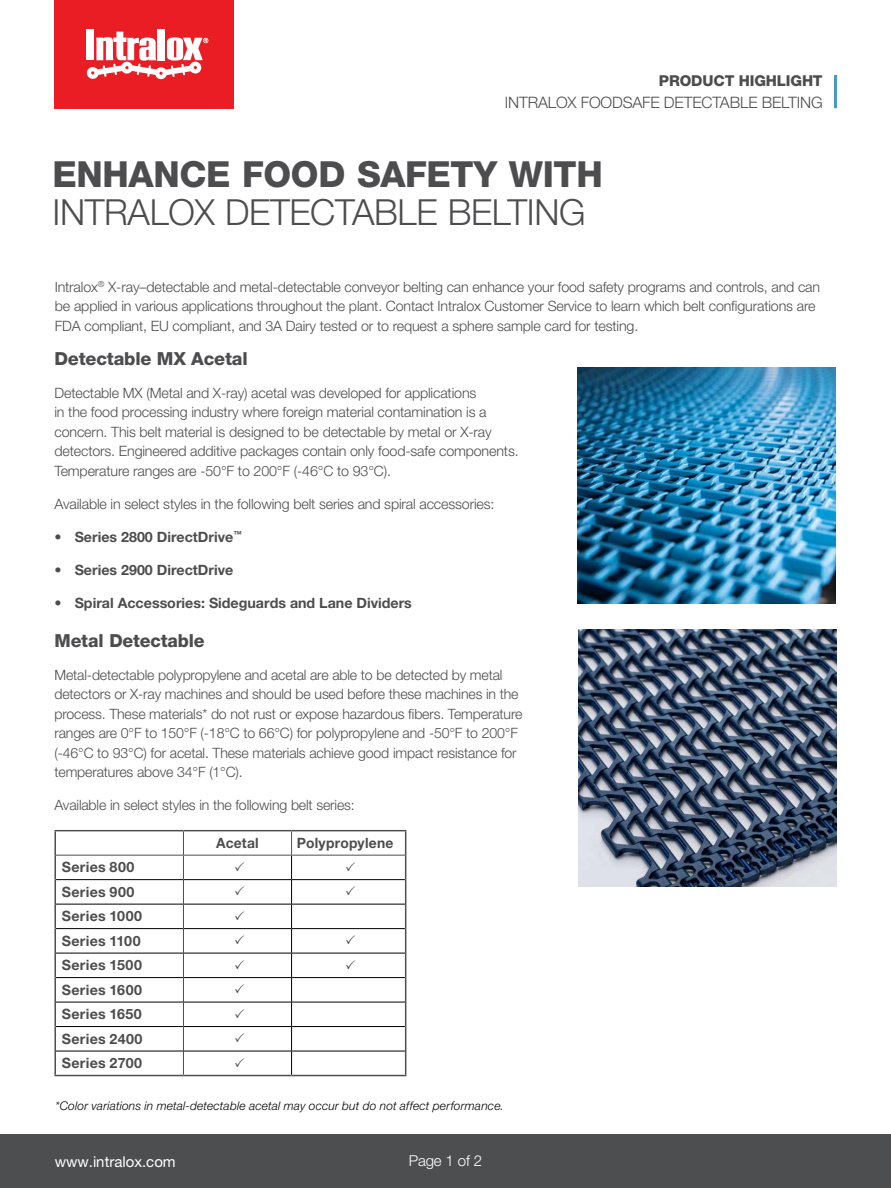
<style>
.page{position:relative;width:891px;height:1188px;background:#fff}
.page>*{position:absolute;margin:0;border:0;box-sizing:border-box;transform-origin:0 0}
.t1{font:300 36px "Helvetica Neue LT Pro";letter-spacing:-.01em;color:#4d4d4f}
.t2{font:800 36px "Helvetica Neue LT Pro";letter-spacing:-.01em;color:#4d4d4f}
.t3{font:800 18px "Helvetica Neue LT Pro";letter-spacing:-.01em;color:#4d4d4f}
.t4{font:300 15.75px "Helvetica Neue LT Pro";letter-spacing:-.01em;color:#4d4d4f}
.t5{font:800 15px "Helvetica Neue LT Pro";letter-spacing:-.01em;color:#4d4d4f}
.t6{font:15px "Helvetica Neue LT Pro";color:#fff}
.t7{font:300 15px "Helvetica Neue LT Pro";letter-spacing:-.01em;color:#fff}
.t8{font:300 14.25px/19.5px "Helvetica Neue LT Pro";letter-spacing:-.01em;color:#4d4d4f}
.t9{font:700 14.25px/24.5px "Helvetica Neue LT Pro";color:#4d4d4f}
.t10{font:700 14.25px "Helvetica Neue LT Pro";letter-spacing:.02em;color:#4d4d4f}
.t11{font:italic 300 12px "Helvetica Neue LT Pro";letter-spacing:.015em;color:#000}
</style>
<div class="page">
<img style="left:578px;top:367px;width:258px;height:236px">
<hr style="left:56px;top:879px;width:127px;height:1px;background:#000">
<hr style="left:184px;top:879px;width:108px;height:1px;background:#000">
<hr style="left:292px;top:879px;width:113px;height:1px;background:#000">
<hr style="left:56px;top:904px;width:127px;height:1px;background:#000">
<hr style="left:184px;top:904px;width:108px;height:1px;background:#000">
<hr style="left:292px;top:904px;width:113px;height:1px;background:#000">
<hr style="left:56px;top:928px;width:127px;height:1px;background:#000">
<hr style="left:184px;top:928px;width:108px;height:1px;background:#000">
<hr style="left:292px;top:928px;width:113px;height:1px;background:#000">
<hr style="left:56px;top:953px;width:127px;height:1px;background:#000">
<hr style="left:184px;top:953px;width:108px;height:1px;background:#000">
<hr style="left:292px;top:953px;width:113px;height:1px;background:#000">
<hr style="left:56px;top:977px;width:127px;height:1px;background:#000">
<hr style="left:184px;top:977px;width:108px;height:1px;background:#000">
<hr style="left:292px;top:977px;width:113px;height:1px;background:#000">
<hr style="left:56px;top:1002px;width:127px;height:1px;background:#000">
<hr style="left:184px;top:1002px;width:108px;height:1px;background:#000">
<hr style="left:292px;top:1002px;width:113px;height:1px;background:#000">
<hr style="left:56px;top:1026px;width:127px;height:1px;background:#000">
<hr style="left:184px;top:1026px;width:108px;height:1px;background:#000">
<hr style="left:292px;top:1026px;width:113px;height:1px;background:#000">
<hr style="left:56px;top:1051px;width:127px;height:1px;background:#000">
<hr style="left:184px;top:1051px;width:108px;height:1px;background:#000">
<hr style="left:292px;top:1051px;width:113px;height:1px;background:#000">
<hr style="left:54px;top:855px;width:2px;height:25px;background:#4d4e4f">
<hr style="left:54px;top:880px;width:2px;height:24px;background:#4d4e4f">
<hr style="left:54px;top:904px;width:2px;height:25px;background:#4d4e4f">
<hr style="left:54px;top:929px;width:2px;height:24px;background:#4d4e4f">
<hr style="left:54px;top:953px;width:2px;height:25px;background:#4d4e4f">
<hr style="left:54px;top:978px;width:2px;height:24px;background:#4d4e4f">
<hr style="left:54px;top:1002px;width:2px;height:25px;background:#4d4e4f">
<hr style="left:54px;top:1027px;width:2px;height:24px;background:#4d4e4f">
<hr style="left:54px;top:1051px;width:2px;height:24px;background:#4d4e4f">
<hr style="left:54px;top:1075px;width:129px;height:1px;background:#4d4e4f">
<hr style="left:183px;top:1075px;width:109px;height:1px;background:#4d4e4f">
<hr style="left:292px;top:1075px;width:114px;height:1px;background:#4d4e4f">
<hr style="left:54px;top:830px;width:129px;height:1px;background:#4d4e4f">
<hr style="left:54px;top:831px;width:2px;height:24px;background:#4d4e4f">
<hr style="left:183px;top:830px;width:109px;height:1px;background:#4d4e4f">
<hr style="left:292px;top:830px;width:114px;height:1px;background:#4d4e4f">
<svg style="left:405px;top:831px;width:1px;height:244px"></svg>
<svg style="left:183px;top:831px;width:1px;height:244px"></svg>
<svg style="left:291px;top:831px;width:1px;height:244px"></svg>
<hr style="left:56px;top:855px;width:127px;height:1px;background:#4d4d4f">
<hr style="left:183px;top:855px;width:109px;height:1px;background:#4d4d4f">
<hr style="left:292px;top:855px;width:113px;height:1px;background:#4d4d4f">
<hr style="left:834px;top:75px;width:3px;height:33px;background:#479ebc">
<div style="left:0;top:1134px;width:891px;height:54px;background:#4d4e4f"></div>
<div style="left:55px;top:0;width:179px;height:108px;background:#ea1c24"></div>
<div style="left:87px;top:29px;width:7px;height:7px;background:#fff"></div>
<div style="left:158px;top:29px;width:7px;height:31px;background:#fff"></div>
<svg style="left:87px;top:32px;width:121px;height:47px"></svg>
<img style="left:579px;top:630px;width:258px;height:256px">
<p class="t5" style="left:659px;top:71px;width:165px">PRODUCT HIGHLIGHT</p>
<p class="t4" style="left:505px;top:93px;width:319px">INTRALOX FOODSAFE DETECTABLE BELTING</p>
<h1 class="t2" style="left:52px;top:153px;width:552px">ENHANCE FOOD SAFETY WITH</h1>
<h1 class="t1" style="left:52px;top:190px;width:535px">INTRALOX DETECTABLE BELTING</h1>
<p class="t8" style="left:55px;top:276px;width:767px">Intralox<sup>®</sup> X-ray–detectable and metal-detectable conveyor belting can enhance your food safety programs and controls, and can be applied in various applications throughout the plant. Contact Intralox Customer Service to learn which belt configurations are<br>FDA compliant, EU compliant, and 3A Dairy tested or to request a sphere sample card for testing.</p>
<p class="t3" style="left:54px;top:348px;width:195px">Detectable MX Acetal</p>
<p class="t8" style="left:54px;top:383px;width:466px">Detectable MX (Metal and X-ray) acetal was developed for applications<br>in the food processing industry where foreign material contamination is a concern. This belt material is designed to be detectable by metal or X-ray detectors. Engineered additive packages contain only food-safe components.<br>Temperature ranges are -50°F to 200°F (-46°C to 93°C).</p>
<p class="t8" style="left:54px;top:494px;width:441px">Available in select styles in the following belt series and spiral accessories:</p>
<p class="t9" style="left:54px;top:524px;width:189px">• Series 2800 DirectDrive<sup>™</sup></p>
<p class="t9" style="left:54px;top:557px;width:180px">• Series 2900 DirectDrive</p>
<p class="t9" style="left:54px;top:590px;width:359px">• Spiral Accessories: Sideguards and Lane Dividers</p>
<p class="t3" style="left:54px;top:630px;width:152px">Metal Detectable</p>
<p class="t8" style="left:54px;top:665px;width:469px">Metal-detectable polypropylene and acetal are able to be detected by metal detectors or X-ray machines and should be used before these machines in the process. These materials* do not rust or expose hazardous fibers. Temperature ranges are 0°F to 150°F (-18°C to 66°C) for polypropylene and -50°F to 200°F (-46°C to 93°C) for acetal. These materials achieve good impact resistance for temperatures above 34°F (1°C).</p>
<p class="t8" style="left:54px;top:795px;width:302px">Available in select styles in the following belt series:</p>
<p class="t9" style="left:216px;top:830px;width:44px">Acetal</p>
<p class="t10" style="left:297px;top:834px;width:98px">Polypropylene</p>
<p class="t9" style="left:62px;top:855px;width:82px">Series 800<br>Series 900<br>Series 1000<br>Series 1100<br>Series 1500<br>Series 1600<br>Series 1650<br>Series 2400<br>Series 2700</p>
<p class="t11" style="left:56px;top:1098px;width:450px">*Color variations in metal-detectable acetal may occur but do not affect performance.</p>
<p class="t6" style="left:55px;top:1152px;width:123px">www.intralox.com</p>
<p class="t7" style="left:409px;top:1152px;width:75px">Page 1 of 2</p>
</div>
